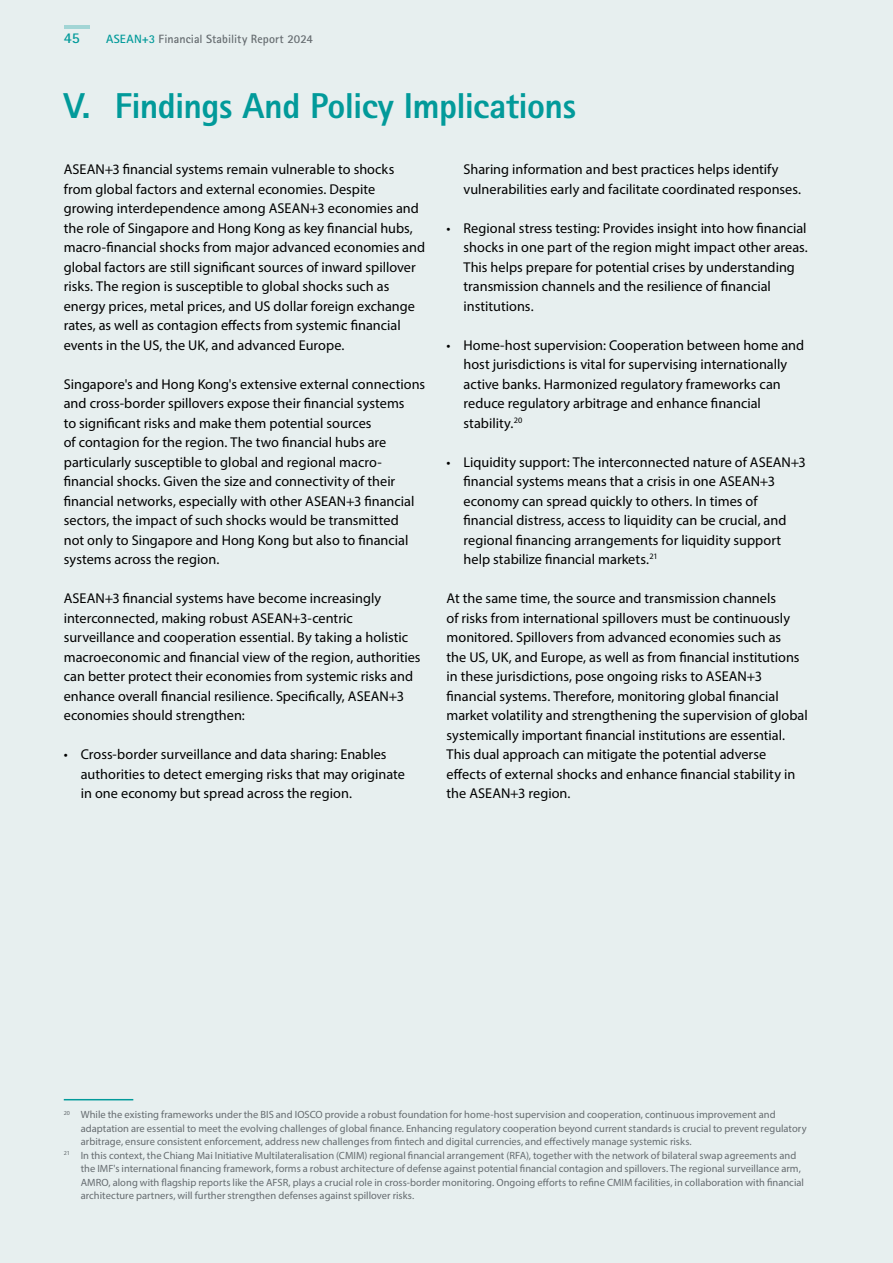
<style>
.page{position:relative;width:893px;height:1263px;background:#e7efef}
.page>*{position:absolute;margin:0;border:0;box-sizing:border-box;transform-origin:0 0}
.t1{font:800 36px "Rotis Sans Serif Std";letter-spacing:-.02em;color:#029a9a}
.t2{font:700 15px "Rotis Sans Serif Std";color:#029a9a}
.t3{font:14.25px/19.5px "Myriad Pro";color:#000}
.t4{font:700 12px "Rotis Sans Serif Std";letter-spacing:.005em;color:#666c70}
.t5{font:10.5px "Myriad Pro";color:#666c70}
.s1{color:#029a9a}
</style>
<div class="page">
<hr style="left:64px;top:1099px;width:69px;height:1px;background:#029a9a">
<hr style="left:64px;top:25px;width:26px;height:3px;background:#029a9a">
<p class="t2" style="left:64px;top:28px;width:18px">45</p>
<p class="t4" style="left:106px;top:31px;width:208px"><span class="s1">ASEAN+3</span> Financial Stability Report 2024</p>
<h1 class="t1" style="left:64px;top:83px;width:514px">V. Findings And Policy Implications</h1>
<p class="t3" style="left:463px;top:159px;width:339px">Sharing information and best practices helps identify vulnerabilities early and facilitate coordinated responses.</p>
<p class="t3" style="left:463px;top:218px;width:346px;text-indent:-17px">• Regional stress testing: Provides insight into how financial shocks in one part of the region might impact other areas.<br>This helps prepare for potential crises by understanding transmission channels and the resilience of financial institutions.</p>
<p class="t3" style="left:463px;top:335px;width:342px;text-indent:-17px">• Home-host supervision: Cooperation between home and host jurisdictions is vital for supervising internationally active banks. Harmonized regulatory frameworks can reduce regulatory arbitrage and enhance financial stability.<sup>20</sup></p>
<p class="t3" style="left:463px;top:452px;width:344px;text-indent:-17px">• Liquidity support: The interconnected nature of ASEAN+3 financial systems means that a crisis in one ASEAN+3 economy can spread quickly to others. In times of financial distress, access to liquidity can be crucial, and regional financing arrangements for liquidity support help stabilize financial markets.<sup>21</sup></p>
<p class="t3" style="left:446px;top:588px;width:363px">At the same time, the source and transmission channels<br>of risks from international spillovers must be continuously monitored. Spillovers from advanced economies such as<br>the US, UK, and Europe, as well as from financial institutions in these jurisdictions, pose ongoing risks to ASEAN+3 financial systems. Therefore, monitoring global financial market volatility and strengthening the supervision of global systemically important financial institutions are essential.<br>This dual approach can mitigate the potential adverse effects of external shocks and enhance financial stability in the ASEAN+3 region.</p>
<p class="t3" style="left:64px;top:159px;width:363px">ASEAN+3 financial systems remain vulnerable to shocks from global factors and external economies. Despite growing interdependence among ASEAN+3 economies and the role of Singapore and Hong Kong as key financial hubs, macro-financial shocks from major advanced economies and global factors are still significant sources of inward spillover risks. The region is susceptible to global shocks such as energy prices, metal prices, and US dollar foreign exchange rates, as well as contagion effects from systemic financial events in the US, the UK, and advanced Europe.</p>
<p class="t3" style="left:64px;top:374px;width:363px">Singapore's and Hong Kong's extensive external connections and cross-border spillovers expose their financial systems<br>to significant risks and make them potential sources<br>of contagion for the region. The two financial hubs are particularly susceptible to global and regional macro&shy;financial shocks. Given the size and connectivity of their financial networks, especially with other ASEAN+3 financial sectors, the impact of such shocks would be transmitted<br>not only to Singapore and Hong Kong but also to financial systems across the region.</p>
<p class="t3" style="left:64px;top:588px;width:358px">ASEAN+3 financial systems have become increasingly interconnected, making robust ASEAN+3-centric surveillance and cooperation essential. By taking a holistic macroeconomic and financial view of the region, authorities can better protect their economies from systemic risks and enhance overall financial resilience. Specifically, ASEAN+3 economies should strengthen:</p>
<p class="t3" style="left:81px;top:744px;width:326px;text-indent:-17px">• Cross-border surveillance and data sharing: Enables authorities to detect emerging risks that may originate in one economy but spread across the region.</p>
<p class="t5" style="left:64px;top:1108px;width:713px"><sup>20</sup> While the existing frameworks under the BIS and IOSCO provide a robust foundation for home-host supervision and cooperation, continuous improvement and</p>
<p class="t5" style="left:81px;top:1122px;width:727px">adaptation are essential to meet the evolving challenges of global finance. Enhancing regulatory cooperation beyond current standards is crucial to prevent regulatory</p>
<p class="t5" style="left:81px;top:1135px;width:612px">arbitrage, ensure consistent enforcement, address new challenges from fintech and digital currencies, and effectively manage systemic risks.</p>
<p class="t5" style="left:64px;top:1149px;width:734px"><sup>21</sup> In this context, the Chiang Mai Initiative Multilateralisation (CMIM) regional financial arrangement (RFA), together with the network of bilateral swap agreements and</p>
<p class="t5" style="left:81px;top:1162px;width:722px">the IMF's international financing framework, forms a robust architecture of defense against potential financial contagion and spillovers. The regional surveillance arm,</p>
<p class="t5" style="left:81px;top:1176px;width:725px">AMRO, along with flagship reports like the AFSR, plays a crucial role in cross-border monitoring. Ongoing efforts to refine CMIM facilities, in collaboration with financial</p>
<p class="t5" style="left:81px;top:1189px;width:335px">architecture partners, will further strengthen defenses against spillover risks.</p>
</div>
